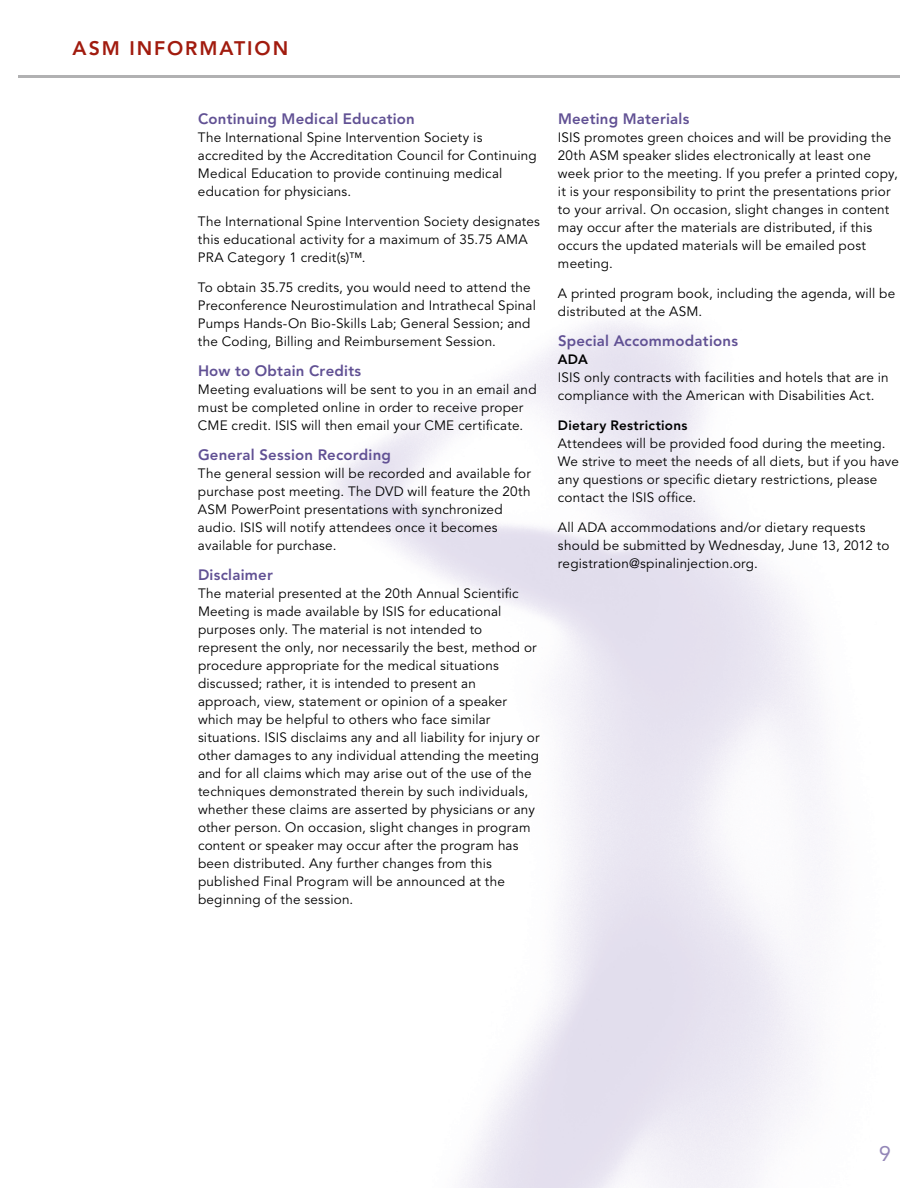
<style>
.page{position:relative;width:918px;height:1188px;background:#fff}
.page>*{position:absolute;margin:0;border:0;box-sizing:border-box;transform-origin:0 0}
.t1{font:21px "Avenir";color:#9487b8}
.t2{font:800 19.5px "Avenir";letter-spacing:.1em;color:#a11b0e}
.t3{font:800 15px "Avenir";letter-spacing:.015em;color:#615194}
.t4{font:13.5px/18px "Avenir";letter-spacing:.015em;color:#000}
.t5{font:800 13.5px "Avenir";letter-spacing:.02em;color:#000}
</style>
<div class="page">
<hr style="left:18px;top:75px;width:882px;height:3px;background:#b1b1b2">
<h2 class="t2" style="left:72px;top:37px;width:217px">ASM INFORMATION</h2>
<p class="t3" style="left:198px;top:110px;width:218px">Continuing Medical Education</p>
<p class="t4" style="left:198px;top:129px;width:340px">The International Spine Intervention Society is accredited by the Accreditation Council for Continuing Medical Education to provide continuing medical education for physicians.</p>
<p class="t4" style="left:198px;top:213px;width:343px">The International Spine Intervention Society designates this educational activity for a maximum of 35.75 AMA<br>PRA Category 1 credit(s)™.</p>
<p class="t4" style="left:198px;top:279px;width:339px">To obtain 35.75 credits, you would need to attend the Preconference Neurostimulation and Intrathecal Spinal Pumps Hands-On Bio-Skills Lab; General Session; and the Coding, Billing and Reimbursement Session.</p>
<p class="t3" style="left:198px;top:362px;width:165px">How to Obtain Credits</p>
<p class="t4" style="left:198px;top:381px;width:340px">Meeting evaluations will be sent to you in an email and must be completed online in order to receive proper<br>CME credit. ISIS will then email your CME certificate.</p>
<p class="t3" style="left:198px;top:446px;width:194px">General Session Recording</p>
<p class="t4" style="left:198px;top:465px;width:334px">The general session will be recorded and available for purchase post meeting. The DVD will feature the 20th ASM PowerPoint presentations with synchronized audio. ISIS will notify attendees once it becomes available for purchase.</p>
<p class="t3" style="left:198px;top:566px;width:76px">Disclaimer</p>
<p class="t4" style="left:198px;top:585px;width:343px">The material presented at the 20th Annual Scientific Meeting is made available by ISIS for educational purposes only. The material is not intended to represent the only, nor necessarily the best, method or procedure appropriate for the medical situations discussed; rather, it is intended to present an approach, view, statement or opinion of a speaker which may be helpful to others who face similar situations. ISIS disclaims any and all liability for injury or other damages to any individual attending the meeting and for all claims which may arise out of the use of the techniques demonstrated therein by such individuals, whether these claims are asserted by physicians or any other person. On occasion, slight changes in program content or speaker may occur after the program has been distributed. Any further changes from this published Final Program will be announced at the beginning of the session.</p>
<p class="t3" style="left:558px;top:110px;width:133px">Meeting Materials</p>
<p class="t4" style="left:558px;top:129px;width:341px">ISIS promotes green choices and will be providing the 20th ASM speaker slides electronically at least one week prior to the meeting. If you prefer a printed copy, it is your responsibility to print the presentations prior to your arrival. On occasion, slight changes in content may occur after the materials are distributed, if this occurs the updated materials will be emailed post meeting.</p>
<p class="t4" style="left:558px;top:285px;width:339px">A printed program book, including the agenda, will be distributed at the ASM.</p>
<p class="t3" style="left:558px;top:332px;width:182px">Special Accommodations</p>
<p class="t5" style="left:558px;top:351px;width:31px">ADA</p>
<p class="t4" style="left:558px;top:369px;width:332px">ISIS only contracts with facilities and hotels that are in compliance with the American with Disabilities Act.</p>
<p class="t5" style="left:558px;top:417px;width:131px">Dietary Restrictions</p>
<p class="t4" style="left:558px;top:435px;width:342px">Attendees will be provided food during the meeting.<br>We strive to meet the needs of all diets, but if you have any questions or specific dietary restrictions, please contact the ISIS office.</p>
<p class="t4" style="left:558px;top:519px;width:333px">All ADA accommodations and/or dietary requests should be submitted by Wednesday, June 13, 2012 to registration@spinalinjection.org.</p>
<h1 class="t1" style="left:879px;top:1142px;width:13px">9</h1>
</div>
